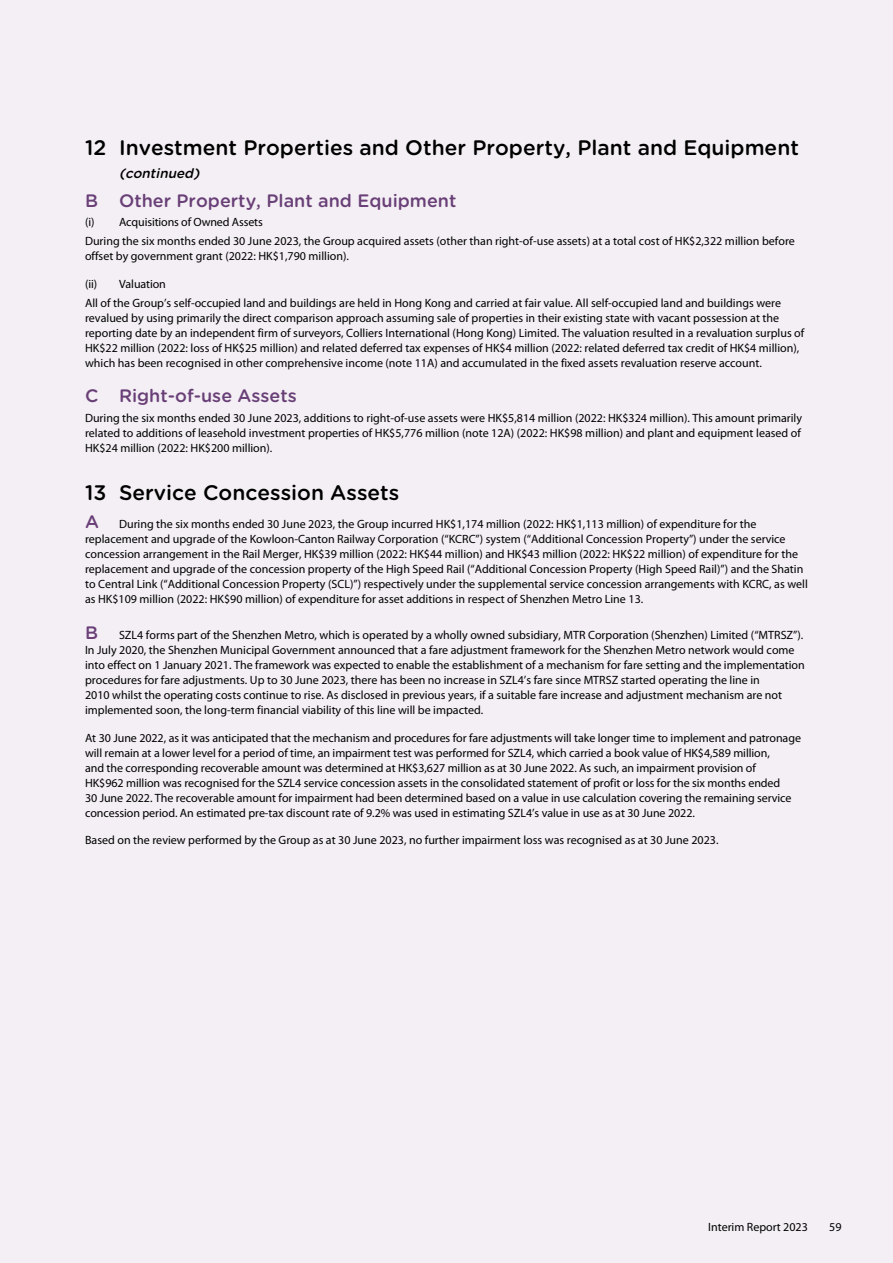
<style>
.page{position:relative;width:893px;height:1263px;background:#f3eff4}
.page>*{position:absolute;margin:0;border:0;box-sizing:border-box;transform-origin:0 0}
.t1{font:500 21px "Gotham Rounded";color:#000}
.t2{font:500 18px "Gotham Rounded";color:#693f77}
.t3{font:italic 500 13.5px "Gotham Rounded";color:#000}
.t4{font:12px/15px "Myriad Pro";color:#000}
.s1{font-family:"Gotham Rounded";font-weight:500;font-size:18px;color:#693f77}
</style>
<div class="page">
<h1 class="t1" style="left:85px;top:133px;width:715px">12 Investment Properties and Other Property, Plant and Equipment</h1>
<p class="t3" style="left:119px;top:163px;width:86px">(continued)</p>
<h2 class="t2" style="left:85px;top:187px;width:373px">B Other Property, Plant and Equipment</h2>
<p class="t4" style="left:85px;top:212px;width:711px;line-height:19.2px">(i) Acquisitions of Owned Assets<br>During the six months ended 30 June 2023, the Group acquired assets (other than right-of-use assets) at a total cost of HK$2,322 million before</p>
<p class="t4" style="left:85px;top:249px;width:265px">offset by government grant (2022: HK$1,790 million).</p>
<p class="t4" style="left:85px;top:274px;width:698px;line-height:19.2px">(ii) Valuation<br>All of the Group’s self-occupied land and buildings are held in Hong Kong and carried at fair value. All self-occupied land and buildings were</p>
<p class="t4" style="left:85px;top:311px;width:721px">revalued by using primarily the direct comparison approach assuming sale of properties in their existing state with vacant possession at the reporting date by an independent firm of surveyors, Colliers International (Hong Kong) Limited. The valuation resulted in a revaluation surplus of HK$22 million (2022: loss of HK$25 million) and related deferred tax expenses of HK$4 million (2022: related deferred tax credit of HK$4 million), which has been recognised in other comprehensive income (note 11A) and accumulated in the fixed assets revaluation reserve account.</p>
<h2 class="t2" style="left:85px;top:383px;width:213px">C Right-of-use Assets</h2>
<p class="t4" style="left:85px;top:410px;width:718px;text-align:justify">During the six months ended 30 June 2023, additions to right-of-use assets were HK$5,814 million (2022: HK$324 million). This amount primarily related to additions of leasehold investment properties of HK$5,776 million (note 12A) (2022: HK$98 million) and plant and equipment leased of HK$24 million (2022: HK$200 million).</p>
<h1 class="t1" style="left:85px;top:477px;width:316px">13 Service Concession Assets</h1>
<p class="t4" style="left:85px;top:517px;width:724px"><span class="s1">A</span> During the six months ended 30 June 2023, the Group incurred HK$1,174 million (2022: HK$1,113 million) of expenditure for the replacement and upgrade of the Kowloon-Canton Railway Corporation (“KCRC”) system (“Additional Concession Property”) under the service concession arrangement in the Rail Merger, HK$39 million (2022: HK$44 million) and HK$43 million (2022: HK$22 million) of expenditure for the replacement and upgrade of the concession property of the High Speed Rail (“Additional Concession Property (High Speed Rail)”) and the Shatin to Central Link (“Additional Concession Property (SCL)”) respectively under the supplemental service concession arrangements with KCRC, as well as HK$109 million (2022: HK$90 million) of expenditure for asset additions in respect of Shenzhen Metro Line 13.</p>
<p class="t4" style="left:85px;top:627px;width:721px"><span class="s1">B</span> SZL4 forms part of the Shenzhen Metro, which is operated by a wholly owned subsidiary, MTR Corporation (Shenzhen) Limited (“MTRSZ”).<br>In July 2020, the Shenzhen Municipal Government announced that a fare adjustment framework for the Shenzhen Metro network would come into effect on 1 January 2021. The framework was expected to enable the establishment of a mechanism for fare setting and the implementation procedures for fare adjustments. Up to 30 June 2023, there has been no increase in SZL4’s fare since MTRSZ started operating the line in<br>2010 whilst the operating costs continue to rise. As disclosed in previous years, if a suitable fare increase and adjustment mechanism are not implemented soon, the long-term financial viability of this line will be impacted.</p>
<p class="t4" style="left:85px;top:730px;width:717px">At 30 June 2022, as it was anticipated that the mechanism and procedures for fare adjustments will take longer time to implement and patronage will remain at a lower level for a period of time, an impairment test was performed for SZL4, which carried a book value of HK$4,589 million,<br>and the corresponding recoverable amount was determined at HK$3,627 million as at 30 June 2022. As such, an impairment provision of<br>HK$962 million was recognised for the SZL4 service concession assets in the consolidated statement of profit or loss for the six months ended<br>30 June 2022. The recoverable amount for impairment had been determined based on a value in use calculation covering the remaining service concession period. An estimated pre-tax discount rate of 9.2% was used in estimating SZL4’s value in use as at 30 June 2022.</p>
<p class="t4" style="left:85px;top:833px;width:635px">Based on the review performed by the Group as at 30 June 2023, no further impairment loss was recognised as at 30 June 2023.</p>
<p class="t4" style="left:708px;top:1219px;width:101px">Interim Report 2023</p>
<p class="t4" style="left:829px;top:1219px;width:14px">59</p>
</div>
